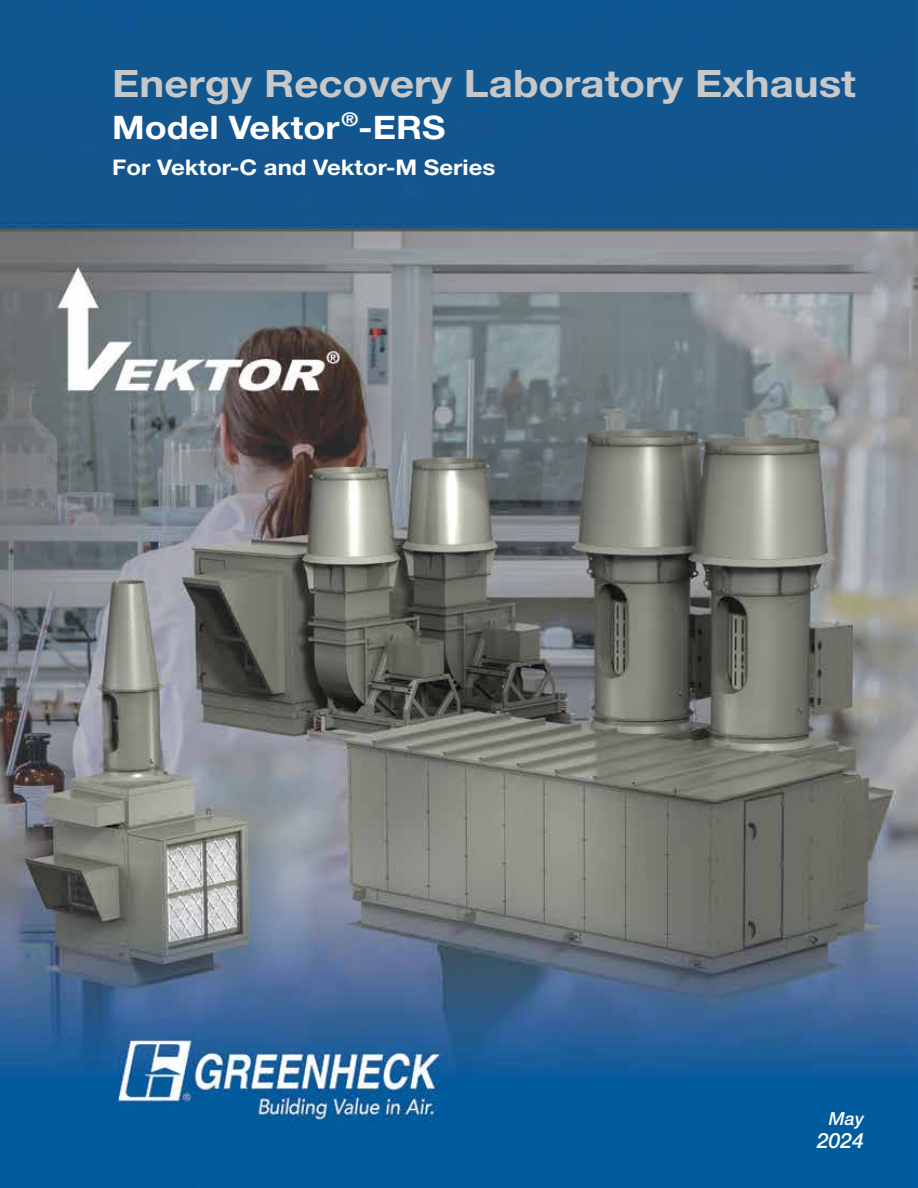
<style>
.page{position:relative;width:918px;height:1188px;background:#fff}
.page>*{position:absolute;margin:0;border:0;box-sizing:border-box;transform-origin:0 0}
.t1{font:700 37.8px "Helvetica Neue LT Std";color:#c7c8ca;scale:1.11 1}
.t2{font:700 32.4px "Helvetica Neue LT Std";color:#fff;scale:1.11 1}
.t3{font:700 21.6px "Helvetica Neue LT Std";color:#fff;scale:1.11 1}
.t4{font:italic 500 21px "Helvetica Neue LT Std";color:#fff}
.t5{font:italic 500 18px "Helvetica Neue LT Std";color:#fff}
</style>
<div class="page">
<img style="left:0;top:0;width:918px;height:1188px">
<hr style="left:0;top:228px;width:918px;height:3px;background:#58595b">
<p class="t1" style="left:112px;top:61px;width:672px">Energy Recovery Laboratory Exhaust</p>
<p class="t2" style="left:112px;top:108px;width:302px">Model Vektor<sup>®</sup>-ERS</p>
<p class="t3" style="left:112px;top:154px;width:347px">For Vektor-C and Vektor-M Series</p>
<p class="t5" style="left:829px;top:1108px;width:37px">May</p>
<p class="t4" style="left:817px;top:1128px;width:48px">2024</p>
</div>
